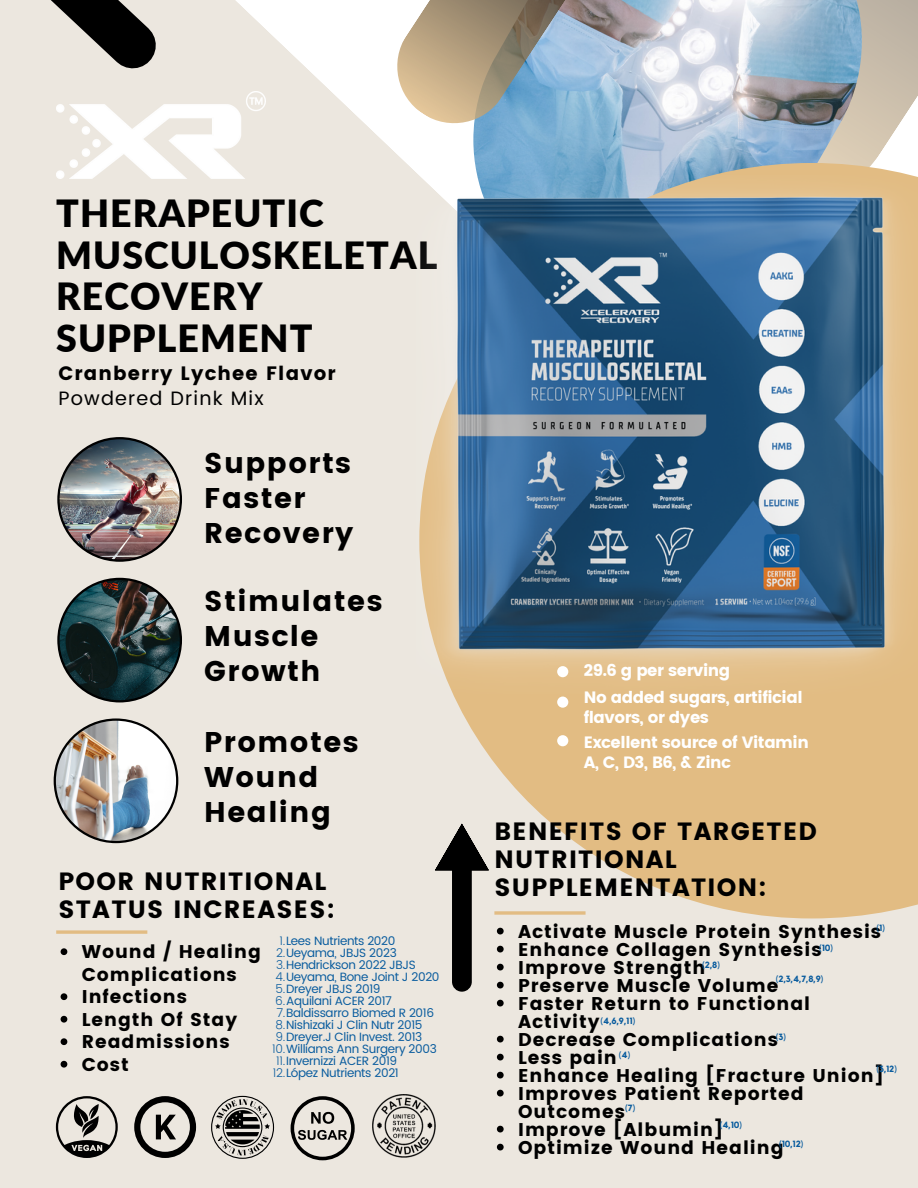
<style>
.page{position:relative;width:918px;height:1188px;background:#ece7df}
.page>*{position:absolute;margin:0;border:0;box-sizing:border-box;transform-origin:0 0}
.t1{font:900 37.5px/41.7px "Lato";letter-spacing:.03em;color:#000}
.t2{font:28.5px/34.8px "Poppins";letter-spacing:.05em;color:#000}
.t3{font:24.9px/28.2px "Poppins";letter-spacing:.05em;color:#000}
.t4{font:19.35px "Poppins";letter-spacing:.06em;color:#000}
.t5{font:19.35px "Poppins";letter-spacing:.06em;color:#000}
.t6{font:18.45px/18px "Poppins";letter-spacing:.05em;color:#000}
.t7{font:16.35px/19.5px "Poppins";letter-spacing:-.03em;color:#fff}
.t8{font:12px "Poppins";letter-spacing:-.03em;color:#095c9e}
.t9{font:700 9px "Kollektif";letter-spacing:-.03em;color:#095c9e}
.s1{font-weight:300}
</style>
<div class="page">
<svg style="left:0;top:0;width:198px;height:111px;background:#bcb8b2"></svg>
<svg style="left:862px;top:0;width:56px;height:163px;fill:#c9bdab"></svg>
<img style="left:473px;top:0;width:389px;height:163px">
<svg style="left:375px;top:0;width:239px;height:145px"></svg>
<img style="left:57px;top:578px;width:125px;height:124px">
<div style="left:452px;top:860px;width:20px;height:132px;background:#000;border-radius:10px"></div>
<svg style="left:419px;top:163px;width:499px;height:755px;background:#ddc299"></svg>
<img style="left:56px;top:92px;width:209px;height:86px">
<img style="left:57px;top:437px;width:125px;height:125px">
<img style="left:54px;top:718px;width:124px;height:125px">
<svg style="left:61px;top:948px;width:6px;height:7px"></svg>
<svg style="left:61px;top:993px;width:6px;height:7px"></svg>
<svg style="left:61px;top:1016px;width:6px;height:7px"></svg>
<svg style="left:61px;top:1038px;width:6px;height:7px"></svg>
<svg style="left:61px;top:1061px;width:6px;height:7px"></svg>
<svg style="left:56px;top:930px;width:91px;height:4px"></svg>
<svg style="left:494px;top:911px;width:92px;height:4px"></svg>
<img style="left:417px;top:175px;width:501px;height:519px">
<div style="left:557px;top:666px;width:11px;height:11px;background:#fff;border-radius:50%"></div>
<div style="left:557px;top:697px;width:11px;height:11px;background:#fff;border-radius:50%"></div>
<div style="left:557px;top:735px;width:11px;height:11px;background:#fff;border-radius:50%"></div>
<svg style="left:134px;top:1096px;width:62px;height:62px;background:#98958f"></svg>
<svg style="left:291px;top:1096px;width:64px;height:64px;background:#afaca6"></svg>
<svg style="left:56px;top:1096px;width:62px;height:62px;background:#a19e98"></svg>
<svg style="left:211px;top:1096px;width:63px;height:63px;background:#a39f9a"></svg>
<img style="left:372px;top:1094px;width:63px;height:63px">
<svg style="left:497px;top:928px;width:7px;height:6px"></svg>
<svg style="left:497px;top:946px;width:7px;height:6px"></svg>
<svg style="left:497px;top:964px;width:7px;height:6px"></svg>
<svg style="left:497px;top:982px;width:7px;height:6px"></svg>
<svg style="left:497px;top:1000px;width:7px;height:6px"></svg>
<svg style="left:497px;top:1036px;width:7px;height:6px"></svg>
<svg style="left:497px;top:1054px;width:7px;height:6px"></svg>
<svg style="left:497px;top:1072px;width:7px;height:6px"></svg>
<svg style="left:497px;top:1090px;width:7px;height:6px"></svg>
<svg style="left:497px;top:1126px;width:7px;height:6px"></svg>
<svg style="left:497px;top:1144px;width:7px;height:6px"></svg>
<p class="t1" style="left:56px;top:192px;width:383px">THERAPEUTIC<br>MUSCULOSKELETAL<br>RECOVERY<br>SUPPLEMENT</p>
<p class="t4" style="left:58px;top:362px;width:279px">Cranberry Lychee Flavor</p>
<p class="t5" style="left:58px;top:387px;width:207px">Powdered Drink Mix</p>
<p class="t2" style="left:204px;top:446px;width:151px">Supports<br>Faster<br>Recovery</p>
<p class="t2" style="left:204px;top:584px;width:180px">Stimulates<br>Muscle<br>Growth</p>
<p class="t2" style="left:204px;top:725px;width:156px">Promotes<br>Wound<br>Healing</p>
<p class="t7" style="left:584px;top:660px;width:148px">29.6 g per serving</p>
<p class="t7" style="left:584px;top:688px;width:220px">No added sugars, artificial flavors, or dyes</p>
<p class="t7" style="left:584px;top:733px;width:227px">Excellent source of Vitamin<br>A, C, D3, B6, &amp; Zinc</p>
<p class="t3" style="left:494px;top:817px;width:324px">BENEFITS OF TARGETED<br>NUTRITIONAL</p>
<p class="t3" style="left:58px;top:867px;width:270px">POOR NUTRITIONAL</p>
<p class="t3" style="left:494px;top:873px;width:274px">SUPPLEMENTATION:</p>
<p class="t3" style="left:58px;top:896px;width:278px">STATUS INCREASES:</p>
<p class="t6" style="left:518px;top:922px;width:365px">Activate Muscle Protein Synthesis</p>
<p class="t6" style="left:518px;top:940px;width:305px">Enhance Collagen Synthesis</p>
<p class="t6" style="left:518px;top:958px;width:189px">Improve Strength</p>
<p class="t6" style="left:518px;top:976px;width:262px">Preserve Muscle Volume</p>
<p class="t6" style="left:518px;top:994px;width:294px">Faster Return to Functional<br>Activity</p>
<p class="t6" style="left:518px;top:1030px;width:261px">Decrease Complications</p>
<p class="t6" style="left:518px;top:1048px;width:100px">Less pain</p>
<p class="t9" style="left:876px;top:923px;width:10px">(1)</p>
<p class="t8" style="left:280px;top:934px;width:118px"><span class="s1">1.</span>Lees Nutrients 2020</p>
<p class="t8" style="left:276px;top:946px;width:122px"><span class="s1">2.</span>Ueyama, JBJS 2023</p>
<p class="t8" style="left:276px;top:958px;width:141px"><span class="s1">3.</span>Hendrickson 2022 JBJS</p>
<p class="t8" style="left:276px;top:970px;width:166px"><span class="s1">4.</span>Ueyama, Bone Joint J 2020</p>
<p class="t8" style="left:275px;top:982px;width:107px"><span class="s1">5.</span>Dreyer JBJS 2019</p>
<p class="t8" style="left:275px;top:994px;width:118px"><span class="s1">6.</span>Aquilani ACER 2017</p>
<p class="t8" style="left:276px;top:1006px;width:159px"><span class="s1">7.</span>Baldissarro Biomed R 2016</p>
<p class="t8" style="left:275px;top:1018px;width:149px"><span class="s1">8.</span>Nishizaki J Clin Nutr 2015</p>
<p class="t8" style="left:275px;top:1030px;width:148px"><span class="s1">9.</span>Dreyer.J Clin Invest. 2013</p>
<p class="t8" style="left:272px;top:1042px;width:166px"><span class="s1">10.</span>Williams Ann Surgery 2003</p>
<p class="t8" style="left:276px;top:1054px;width:122px"><span class="s1">11.</span>Invernizzi ACER 2019</p>
<p class="t8" style="left:273px;top:1066px;width:127px"><span class="s1">12.</span>López Nutrients 2021</p>
<p class="t6" style="left:82px;top:941px;width:181px;line-height:22.5px">Wound / Healing<br>Complications</p>
<p class="t6" style="left:82px;top:988px;width:107px">Infections</p>
<p class="t6" style="left:82px;top:1011px;width:157px">Length Of Stay</p>
<p class="t6" style="left:82px;top:1033px;width:149px">Readmissions</p>
<p class="t6" style="left:82px;top:1056px;width:48px">Cost</p>
<p class="t9" style="left:819px;top:944px;width:15px">(10)</p>
<p class="t9" style="left:702px;top:960px;width:19px">(2,8)</p>
<p class="t9" style="left:776px;top:975px;width:49px">(2,3,4,7,8,9)</p>
<p class="t9" style="left:600px;top:1016px;width:36px">(4,6,9,11)</p>
<p class="t9" style="left:776px;top:1032px;width:12px">(3)</p>
<p class="t9" style="left:619px;top:1051px;width:13px">(4)</p>
<p class="t6" style="left:518px;top:1066px;width:367px">Enhance Healing [Fracture Union]</p>
<p class="t6" style="left:518px;top:1084px;width:287px">Improves Patient Reported<br>Outcomes</p>
<p class="t6" style="left:518px;top:1120px;width:207px">Improve [Albumin]</p>
<p class="t6" style="left:518px;top:1138px;width:267px">Optimize Wound Healing</p>
<p class="t9" style="left:876px;top:1065px;width:22px">(3,12)</p>
<p class="t9" style="left:625px;top:1104px;width:12px">(7)</p>
<p class="t9" style="left:720px;top:1121px;width:24px">(4,10)</p>
<p class="t9" style="left:779px;top:1140px;width:26px">(10,12)</p>
</div>
